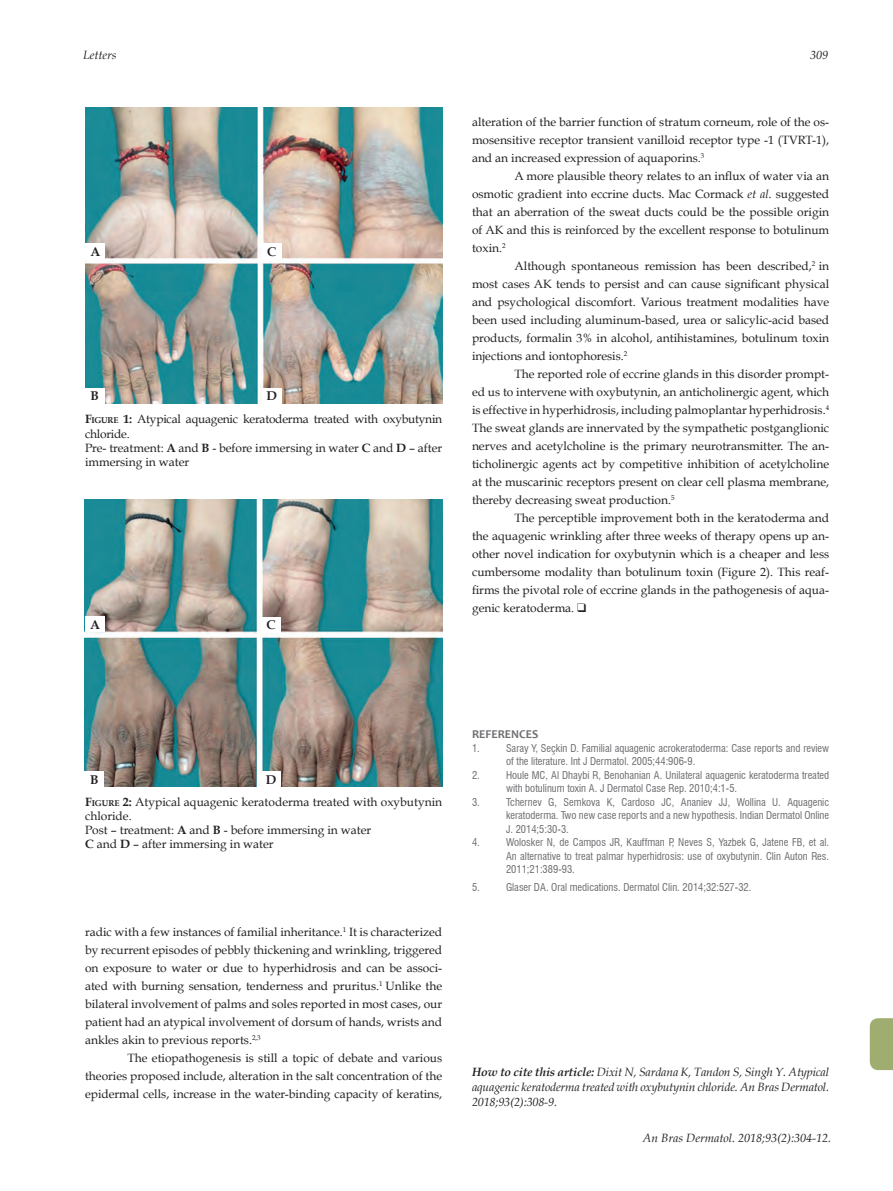
<style>
.page{position:relative;width:893px;height:1191px;background:#fff}
.page>*{position:absolute;margin:0;border:0;box-sizing:border-box;transform-origin:0 0}
.miolo{font:700 12.6px "Book Antiqua";color:#231f20}
.ABD-ING_-_2016{font:12px/18px "Book Antiqua";color:#231f20;text-align:justify}
.ABD-ING_-_2016_-_Fin{font:12px/18px "Book Antiqua";color:#231f20;text-align:justify}
.Normal__Web{font:12px/14.2px "Book Antiqua";color:#231f20}
.miolo-2{font:italic 12px/15px "Book Antiqua";letter-spacing:-.01em;color:#231f20;text-align:justify}
.Normal__Web-2{font:12px/14.2px "Book Antiqua";letter-spacing:-.02em;color:#231f20}
.t1{font:700 12px "Candara";color:#6c6d70}
.t2{font:condensed 10.5px/13.5px "Swiss 721 BT";color:#6c6d70}
.s1{font-weight:700}
.s2{font-weight:700;font-size:8.4px}
.s3{font-style:italic}
</style>
<div class="page">
<svg style="left:870px;top:1018px;width:23px;height:52px"></svg>
<img style="left:86px;top:107px;width:357px;height:296px">
<div style="left:86px;top:244px;width:19px;height:15px;background:#fff"></div>
<div style="left:262px;top:244px;width:19px;height:15px;background:#fff"></div>
<div style="left:85px;top:388px;width:19px;height:15px;background:#fff"></div>
<div style="left:262px;top:388px;width:19px;height:15px;background:#fff"></div>
<img style="left:85px;top:499px;width:358px;height:288px">
<div style="left:85px;top:617px;width:20px;height:15px;background:#fff"></div>
<div style="left:261px;top:617px;width:20px;height:15px;background:#fff"></div>
<div style="left:85px;top:771px;width:19px;height:16px;background:#fff"></div>
<div style="left:261px;top:771px;width:20px;height:16px;background:#fff"></div>
<p class="miolo-2" style="left:83px;top:48px;width:35px">Letters</p>
<p class="miolo-2" style="left:810px;top:48px;width:19px">309</p>
<p class="miolo" style="left:91px;top:244px;width:11px">A</p>
<p class="miolo" style="left:267px;top:244px;width:11px">C</p>
<p class="miolo" style="left:90px;top:389px;width:10px">B</p>
<p class="miolo" style="left:267px;top:389px;width:12px">D</p>
<p class="Normal__Web-2" style="left:85px;top:412px;width:359px"><span class="s1">F</span><span class="s2">IGURE</span> <span class="s1">1:</span> Atypical aquagenic keratoderma treated with oxybutynin chloride.</p>
<p class="Normal__Web" style="left:85px;top:441px;width:359px">Pre- treatment: <span class="s1">A</span> and <span class="s1">B</span> - before immersing in water <span class="s1">C</span> and <span class="s1">D</span> – after immersing in water</p>
<p class="miolo" style="left:90px;top:617px;width:11px">A</p>
<p class="miolo" style="left:267px;top:617px;width:11px">C</p>
<p class="ABD-ING_-_2016" style="left:472px;top:113px;width:359px">alteration of the barrier function of stratum corneum, role of the os&shy;mosensitive receptor transient vanilloid receptor type -1 (TVRT-1), and an increased expression of aquaporins.<sup>3</sup></p>
<p class="ABD-ING_-_2016" style="left:472px;top:167px;width:359px;text-indent:43px">A more plausible theory relates to an influx of water via an osmotic gradient into eccrine ducts. Mac Cormack <span class="s3">et al.</span> suggested that an aberration of the sweat ducts could be the possible origin of AK and this is reinforced by the excellent response to botulinum toxin.<sup>2</sup></p>
<p class="ABD-ING_-_2016" style="left:472px;top:257px;width:359px;text-indent:43px">Although spontaneous remission has been described,<sup>2</sup> in most cases AK tends to persist and can cause significant physical and psychological discomfort. Various treatment modalities have been used including aluminum-based, urea or salicylic-acid based products, formalin 3% in alcohol, antihistamines, botulinum toxin injections and iontophoresis.<sup>2</sup></p>
<p class="ABD-ING_-_2016" style="left:472px;top:365px;width:359px;text-indent:43px">The reported role of eccrine glands in this disorder prompt&shy;ed us to intervene with oxybutynin, an anticholinergic agent, which is effective in hyperhidrosis, including palmoplantar hyperhidrosis.<sup>4<br></sup>The sweat glands are innervated by the sympathetic postganglionic nerves and acetylcholine is the primary neurotransmitter. The an&shy;ticholinergic agents act by competitive inhibition of acetylcholine at the muscarinic receptors present on clear cell plasma membrane, thereby decreasing sweat production.<sup>5</sup></p>
<p class="ABD-ING_-_2016_-_Fin" style="left:472px;top:509px;width:359px;text-indent:43px">The perceptible improvement both in the keratoderma and the aquagenic wrinkling after three weeks of therapy opens up an&shy;other novel indication for oxybutynin which is a cheaper and less cumbersome modality than botulinum toxin (Figure 2). This reaf&shy;firms the pivotal role of eccrine glands in the pathogenesis of aqua&shy;genic keratoderma. ❑</p>
<p class="miolo" style="left:90px;top:772px;width:10px">B</p>
<p class="miolo" style="left:266px;top:772px;width:12px">D</p>
<p class="Normal__Web" style="left:85px;top:794px;width:359px"><span class="s1">F</span><span class="s2">IGURE</span> <span class="s1">2:</span> Atypical aquagenic keratoderma treated with oxybutynin chloride.</p>
<p class="Normal__Web" style="left:85px;top:823px;width:288px">Post – treatment: <span class="s1">A</span> and <span class="s1">B</span> - before immersing in water</p>
<p class="Normal__Web" style="left:85px;top:837px;width:190px"><span class="s1">C</span> and <span class="s1">D</span> – after immersing in water</p>
<p class="ABD-ING_-_2016" style="left:85px;top:923px;width:359px">radic with a few instances of familial inheritance.<sup>1</sup> It is characterized by recurrent episodes of pebbly thickening and wrinkling, triggered on exposure to water or due to hyperhidrosis and can be associ&shy;ated with burning sensation, tenderness and pruritus.<sup>1</sup> Unlike the bilateral involvement of palms and soles reported in most cases, our patient had an atypical involvement of dorsum of hands, wrists and ankles akin to previous reports.<sup>2,3</sup></p>
<p class="ABD-ING_-_2016" style="left:85px;top:1049px;width:359px;text-indent:43px">The etiopathogenesis is still a topic of debate and various theories proposed include, alteration in the salt concentration of the epidermal cells, increase in the water-binding capacity of keratins,</p>
<p class="t1" style="left:472px;top:727px;width:68px">REFERENCES</p>
<p class="t2" style="left:472px;top:741px;width:9px">1.</p>
<p class="t2" style="left:506px;top:741px;width:325px">Saray Y, Seçkin D. Familial aquagenic acrokeratoderma: Case reports and review of the literature. Int J Dermatol. 2005;44:906-9.</p>
<p class="t2" style="left:472px;top:768px;width:9px">2.</p>
<p class="t2" style="left:506px;top:768px;width:325px">Houle MC, Al Dhaybi R, Benohanian A. Unilateral aquagenic keratoderma treated with botulinum toxin A. J Dermatol Case Rep. 2010;4:1-5.</p>
<p class="t2" style="left:472px;top:795px;width:9px">3.</p>
<p class="t2" style="left:506px;top:795px;width:325px;text-align:justify">Tchernev G, Semkova K, Cardoso JC, Ananiev JJ, Wollina U. Aquagenic keratoderma. Two new case reports and a new hypothesis. Indian Dermatol Online J. 2014;5:30-3.</p>
<p class="t2" style="left:472px;top:835px;width:9px">4.</p>
<p class="t2" style="left:506px;top:835px;width:325px;text-align:justify">Wolosker N, de Campos JR, Kauffman P, Neves S, Yazbek G, Jatene FB, et al.<br>An alternative to treat palmar hyperhidrosis: use of oxybutynin. Clin Auton Res.<br>2011;21:389-93.</p>
<p class="t2" style="left:472px;top:880px;width:9px">5.</p>
<p class="t2" style="left:506px;top:880px;width:247px">Glaser DA. Oral medications. Dermatol Clin. 2014;32:527-32.</p>
<p class="miolo-2" style="left:472px;top:1064px;width:359px"><span class="s1">How to cite this article:</span> Dixit N, Sardana K, Tandon S, Singh Y. Atypical aquagenic keratoderma treated with oxybutynin chloride. An Bras Dermatol.<br>2018;93(2):308-9.</p>
<p class="miolo-2" style="left:643px;top:1131px;width:190px">An Bras Dermatol. 2018;93(2):304-12.</p>
</div>
